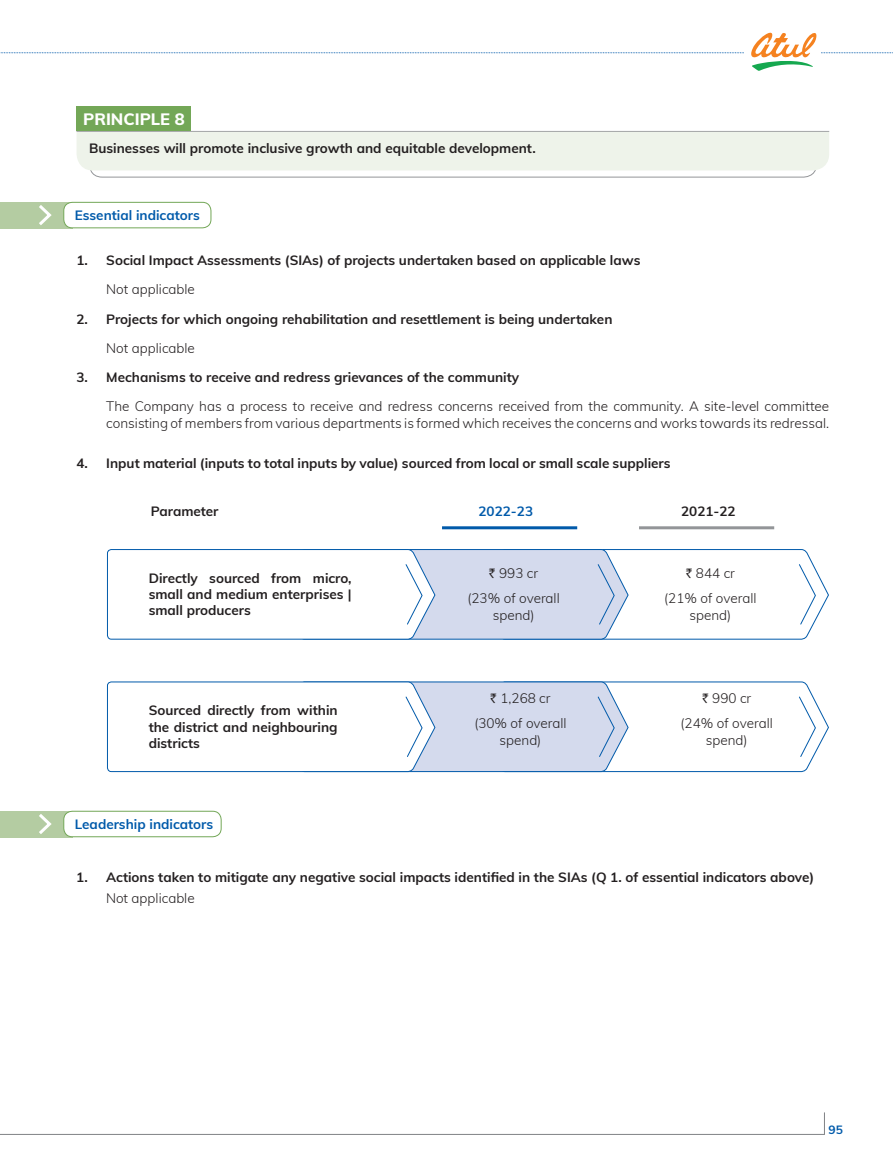
<style>
.page{position:relative;width:893px;height:1161px;background:#fff}
.page>*{position:absolute;margin:0;border:0;box-sizing:border-box;transform-origin:0 0}
.t1{font:800 16.5px "Muli";color:#fff}
.t2{font:700 13.5px/16.2px "Muli";color:#231f20;text-align:justify}
.t3{font:300 13.5px/25px "Muli";color:#231f20;text-align:center}
.t4{font:700 13.5px "Muli";color:#015aaa}
.t5{font:700 12px "Muli";color:#015aaa}
.s1{font-family:"Rupee";font-weight:400}
</style>
<div class="page">
<hr style="left:77px;top:131px;width:752px;height:1px;background:#939598">
<div style="left:77px;top:107px;width:114px;height:24px;background:#73a757"></div>
<div style="left:89px;top:149px;width:728px;height:28px;border:1px solid #939598;border-radius:12px"></div>
<div style="left:77px;top:132px;width:752px;height:38px;background:#eef3ea"></div>
<div style="left:0;top:202px;width:73px;height:26px;background:#b4cca2"></div>
<div style="left:64px;top:202px;width:147px;height:26px;background:#fff;border-radius:9px"></div>
<div style="left:63px;top:202px;width:148px;height:26px;border:1px solid #73a757;border-radius:9px"></div>
<svg style="left:39px;top:205px;width:13px;height:20px"></svg>
<hr style="left:442px;top:526px;width:135px;height:3px;background:#015aaa">
<hr style="left:639px;top:526px;width:135px;height:3px;background:#939598">
<div style="left:0;top:811px;width:73px;height:26px;background:#b4cca2"></div>
<div style="left:64px;top:811px;width:157px;height:26px;background:#fff;border-radius:9px"></div>
<div style="left:63px;top:811px;width:159px;height:26px;border:1px solid #73a757;border-radius:9px"></div>
<svg style="left:39px;top:814px;width:13px;height:20px"></svg>
<svg style="left:107px;top:549px;width:722px;height:91px"></svg>
<svg style="left:107px;top:681px;width:722px;height:91px"></svg>
<svg style="left:0;top:32px;width:893px;height:39px"></svg>
<hr style="left:0;top:1134px;width:824px;height:1px;background:#808285">
<svg style="left:824px;top:1113px;width:1px;height:21px"></svg>
<p class="t1" style="left:83px;top:107px;width:103px">PRINCIPLE 8</p>
<p class="t2" style="left:89px;top:139px;width:448px">Businesses will promote inclusive growth and equitable development.</p>
<p class="t4" style="left:75px;top:205px;width:127px">Essential indicators</p>
<p class="t2" style="left:77px;top:251px;width:565px">1. Social Impact Assessments (SIAs) of projects undertaken based on applicable laws</p>
<p class="t3" style="left:106px;top:276px;width:90px">Not applicable</p>
<p class="t2" style="left:77px;top:310px;width:537px">2. Projects for which ongoing rehabilitation and resettlement is being undertaken</p>
<p class="t3" style="left:106px;top:335px;width:90px">Not applicable</p>
<p class="t2" style="left:77px;top:368px;width:444px">3. Mechanisms to receive and redress grievances of the community</p>
<p class="t3" style="left:106px;top:398px;width:724px;line-height:16.5px;text-align:left">The Company has a process to receive and redress concerns received from the community. A site-level committee consisting of members from various departments is formed which receives the concerns and works towards its redressal.</p>
<p class="t2" style="left:77px;top:454px;width:596px">4. Input material (inputs to total inputs by value) sourced from local or small scale suppliers</p>
<p class="t2" style="left:151px;top:503px;width:69px">Parameter</p>
<p class="t4" style="left:478px;top:502px;width:56px">2022-23</p>
<p class="t2" style="left:681px;top:503px;width:56px">2021-22</p>
<p class="t2" style="left:149px;top:569px;width:204px">Directly sourced from micro, small and medium enterprises | small producers</p>
<p class="t2" style="left:149px;top:702px;width:190px">Sourced directly from within the district and neighbouring districts</p>
<p class="t4" style="left:75px;top:814px;width:140px">Leadership indicators</p>
<p class="t3" style="left:467px;top:560px;width:94px"><span class="s1">`</span> 993 cr<br>(23% of overall</p>
<p class="t3" style="left:493px;top:601px;width:43px">spend)</p>
<p class="t3" style="left:474px;top:685px;width:94px"><span class="s1">`</span> 1,268 cr (30% of overall</p>
<p class="t3" style="left:500px;top:727px;width:43px">spend)</p>
<p class="t3" style="left:664px;top:560px;width:94px"><span class="s1">`</span> 844 cr<br>(21% of overall</p>
<p class="t3" style="left:689px;top:602px;width:43px">spend)</p>
<p class="t3" style="left:681px;top:685px;width:94px"><span class="s1">`</span> 990 cr<br>(24% of overall</p>
<p class="t3" style="left:706px;top:727px;width:43px">spend)</p>
<p class="t2" style="left:76px;top:868px;width:739px">1. Actions taken to mitigate any negative social impacts identified in the SIAs (Q 1. of essential indicators above)</p>
<p class="t3" style="left:106px;top:885px;width:90px">Not applicable</p>
<p class="t5" style="left:828px;top:1121px;width:16px">95</p>
</div>
